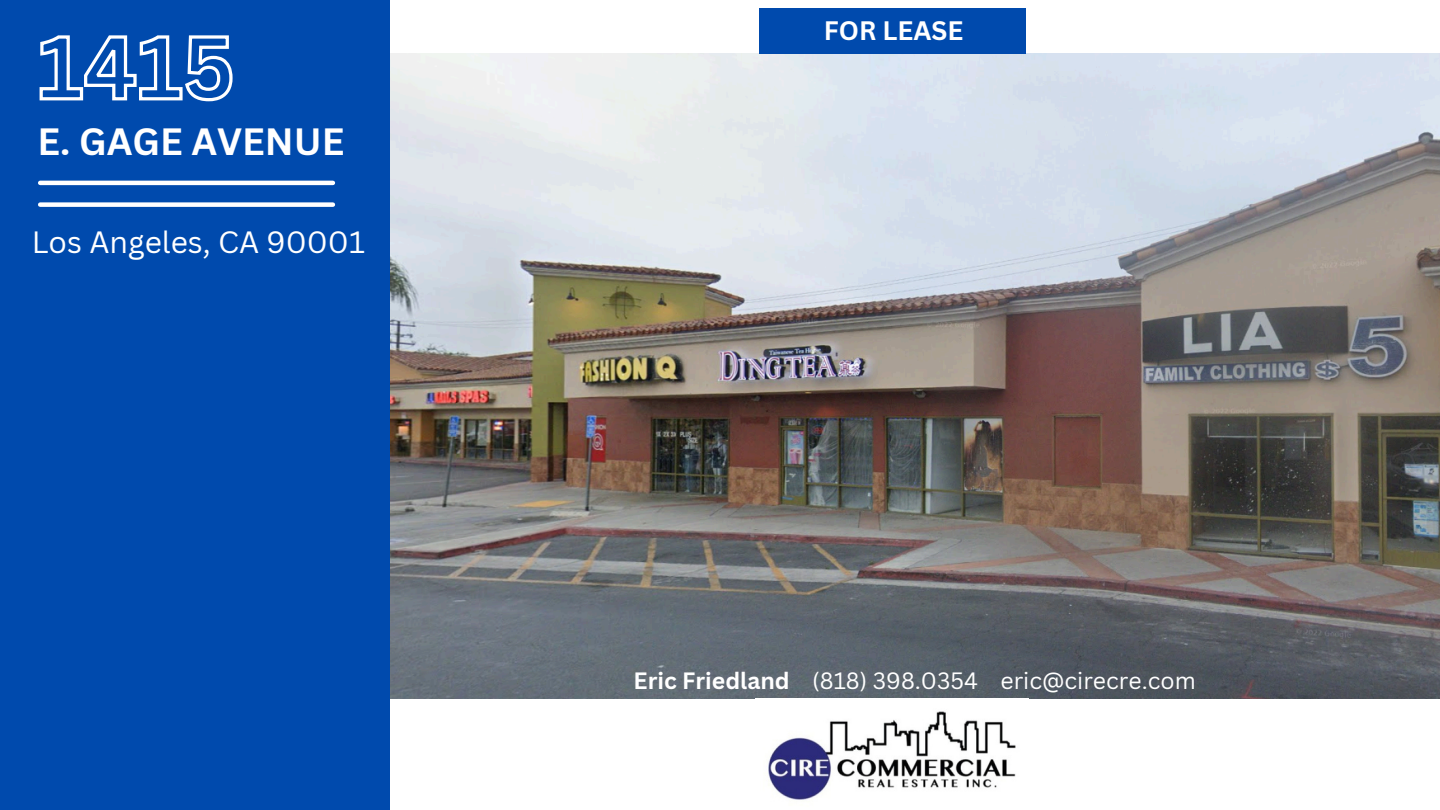
<style>
.page{position:relative;width:1440px;height:810px;background:#fff}
.page>*{position:absolute;margin:0;border:0;box-sizing:border-box;transform-origin:0 0}
.t1{font:700 37px "Canva Sans";color:#fff}
.t2{font:30px "Canva Sans";color:#fff}
.t3{font:700 26px "Canva Sans";color:#fff}
.t4{font:23px "Canva Sans";color:#fff}
.s1{font-weight:700}
</style>
<div class="page">
<img style="left:390px;top:54px;width:1050px;height:645px">
<div style="left:0;top:0;width:390px;height:810px;background:#004aad"></div>
<hr style="left:40px;top:181px;width:293px;height:4px;background:#fff">
<svg style="left:39px;top:35px;width:194px;height:67px"></svg>
<div style="left:40px;top:202px;width:293px;height:5px;background:#fff"></div>
<div style="left:759px;top:8px;width:266px;height:46px;background:#004aad"></div>
<img style="left:756px;top:698px;width:272px;height:102px">
<h2 class="t1" style="left:38px;top:116px;width:309px">E. GAGE AVENUE</h2>
<h3 class="t2" style="left:32px;top:221px;width:335px">Los Angeles, CA 90001</h3>
<p class="t3" style="left:824px;top:12px;width:141px">FOR LEASE</p>
<p class="t4" style="left:634px;top:665px;width:564px"><span class="s1">Eric Friedland</span> (818) 398.0354 eric@cirecre.com</p>
</div>
